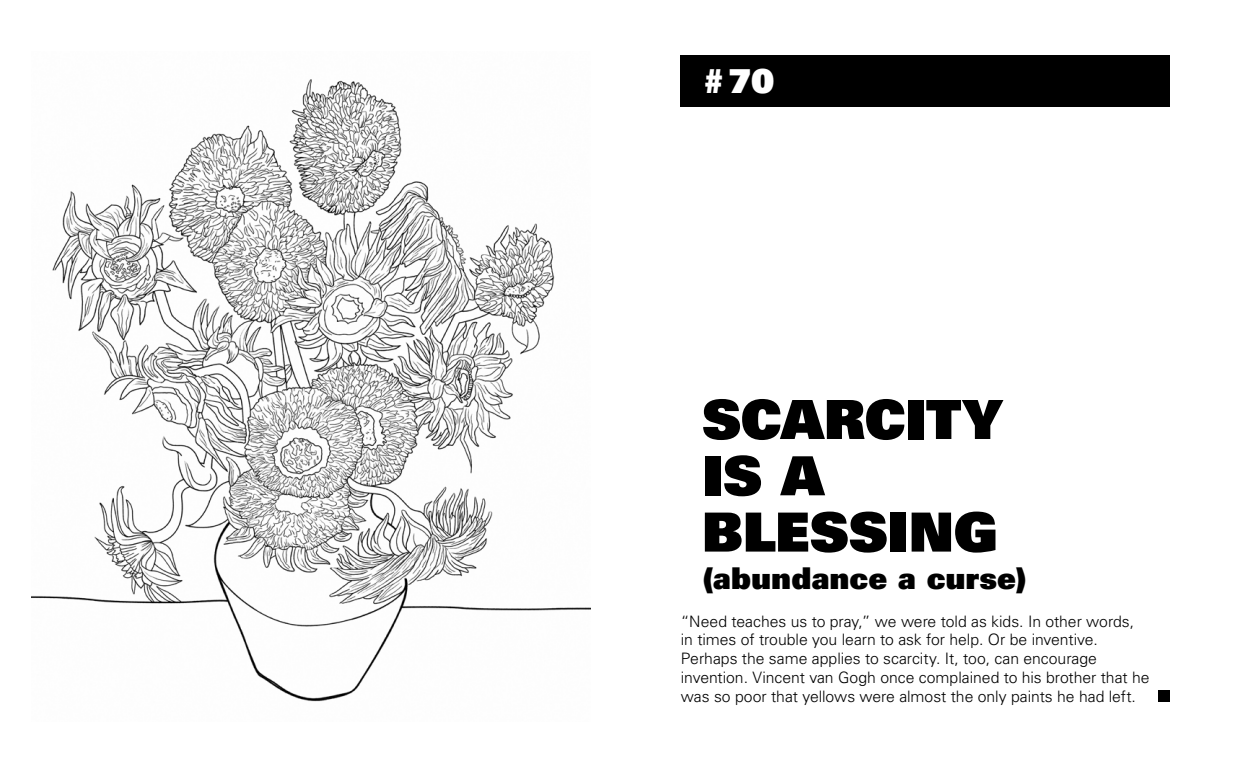
<style>
.page{position:relative;width:1234px;height:770px;background:#fff}
.page>*{position:absolute;margin:0;border:0;box-sizing:border-box;transform-origin:0 0}
.t1{font:54px/56.2px "Univers LT Std X Black";color:#000}
.t2{font:33px "Univers LT Std X Black";color:#fff}
.t3{font:30px "Univers LT Std X Black";letter-spacing:.01em;color:#000}
.t4{font:300 15.75px/18.8px "Univers LT Std";letter-spacing:-.005em;color:#000}
</style>
<div class="page">
<img style="left:32px;top:79px;width:558px;height:623px">
<div style="left:680px;top:55px;width:489px;height:51px;background:#000"></div>
<div style="left:1158px;top:690px;width:11px;height:12px;background:#000"></div>
<h2 class="t2" style="left:702px;top:59px;width:74px">#70</h2>
<h1 class="t1" style="left:702px;top:390px;width:302px">SCARCITY<br>IS A<br>BLESSING</h1>
<h3 class="t3" style="left:702px;top:558px;width:326px">(abundance a curse)</h3>
<p class="t4" style="left:680px;top:611px;width:470px">“Need teaches us to pray,” we were told as kids. In other words, in times of trouble you learn to ask for help. Or be inventive.<br>Perhaps the same applies to scarcity. It, too, can encourage invention. Vincent van Gogh once complained to his brother that he was so poor that yellows were almost the only paints he had left.</p>
</div>
